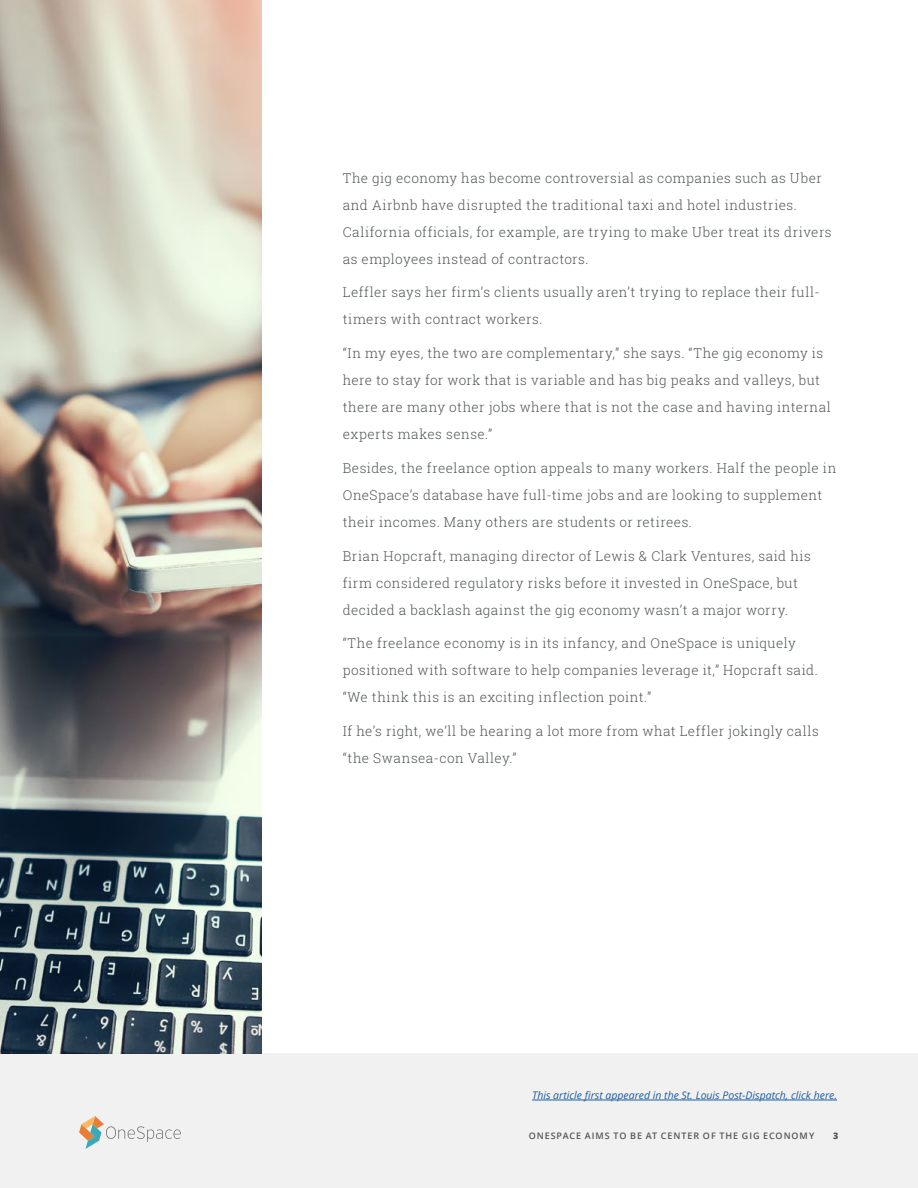
<style>
.page{position:relative;width:918px;height:1188px;background:#fff}
.page>*{position:absolute;margin:0;border:0;box-sizing:border-box;transform-origin:0 0}
.t1{font:300 13.5px/27px "Roboto Slab";letter-spacing:.035em;color:#515755}
.t2{font:italic 10.5px "Open Sans";color:#215e9e}
.t3{font:600 9px "Open Sans";letter-spacing:.105em;color:#515755}
.t4{font:800 9px "Open Sans";color:#515755}
</style>
<div class="page">
<div style="left:0;top:1053px;width:918px;height:135px;background:#f1f1f1"></div>
<svg style="left:79px;top:1116px;width:102px;height:33px"></svg>
<img style="left:0;top:0;width:262px;height:1053px">
<hr style="left:532px;top:1100px;width:305px;height:1px;background:#215e9e">
<p class="t1" style="left:343px;top:164px;width:490px">The gig economy has become controversial as companies such as Uber and Airbnb have disrupted the traditional taxi and hotel industries.<br>California officials, for example, are trying to make Uber treat its drivers as employees instead of contractors.</p>
<p class="t1" style="left:343px;top:279px;width:478px">Leffler says her firm’s clients usually aren’t trying to replace their full&shy;timers with contract workers.</p>
<p class="t1" style="left:343px;top:339px;width:490px">“In my eyes, the two are complementary,” she says. “The gig economy is here to stay for work that is variable and has big peaks and valleys, but there are many other jobs where that is not the case and having internal experts makes sense.”</p>
<p class="t1" style="left:343px;top:454px;width:495px">Besides, the freelance option appeals to many workers. Half the people in<br>OneSpace’s database have full-time jobs and are looking to supplement their incomes. Many others are students or retirees.</p>
<p class="t1" style="left:343px;top:542px;width:470px">Brian Hopcraft, managing director of Lewis &amp; Clark Ventures, said his firm considered regulatory risks before it invested in OneSpace, but decided a backlash against the gig economy wasn’t a major worry.</p>
<p class="t1" style="left:343px;top:630px;width:477px">“The freelance economy is in its infancy, and OneSpace is uniquely positioned with software to help companies leverage it,” Hopcraft said. “We think this is an exciting inflection point.”</p>
<p class="t1" style="left:343px;top:717px;width:478px">If he’s right, we’ll be hearing a lot more from what Leffler jokingly calls “the Swansea-con Valley.”</p>
<p class="t2" style="left:532px;top:1088px;width:306px">This article first appeared in the St. Louis Post-Dispatch, click here.</p>
<p class="t3" style="left:529px;top:1130px;width:287px">ONESPACE AIMS TO BE AT CENTER OF THE GIG ECONOMY</p>
<p class="t4" style="left:833px;top:1129px;width:7px">3</p>
</div>
